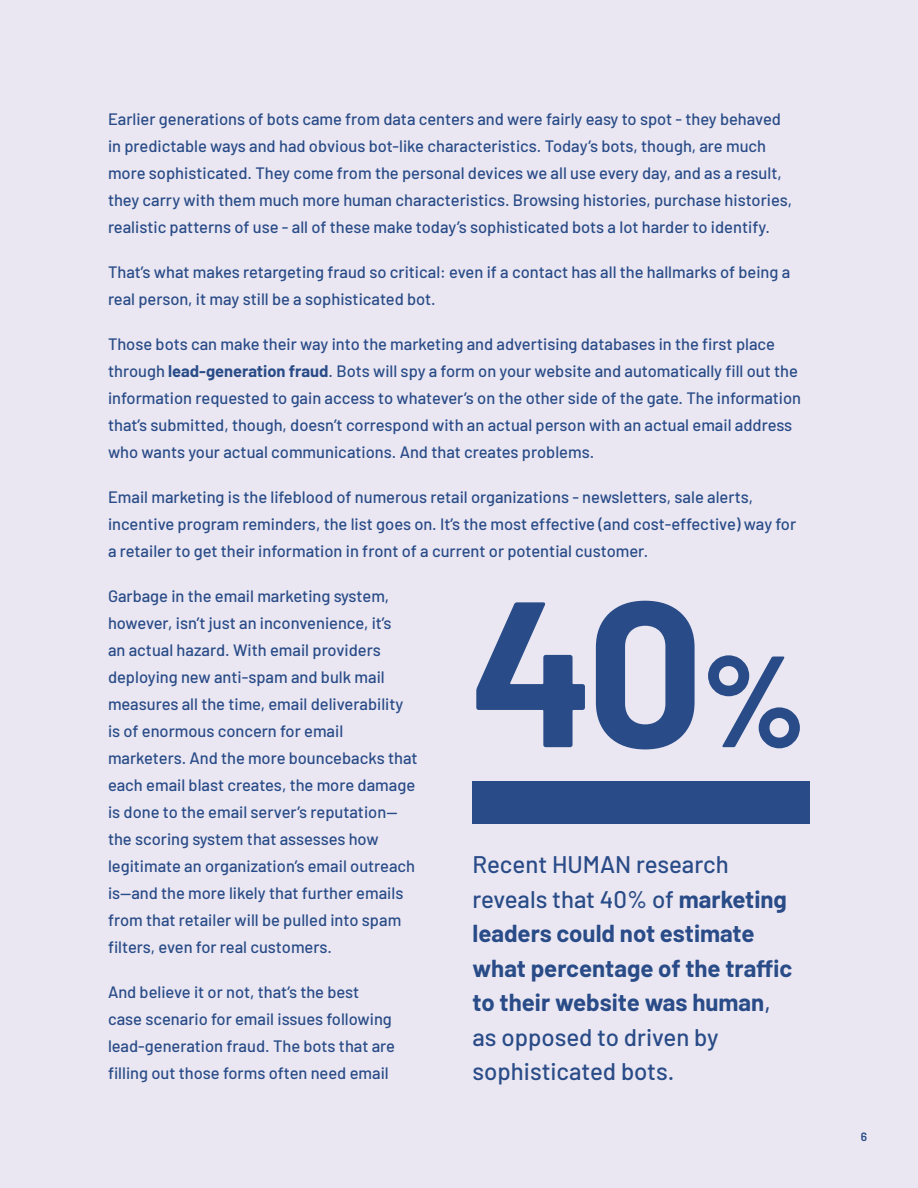
<style>
.page{position:relative;width:918px;height:1188px;background:#eae7f2}
.page>*{position:absolute;margin:0;border:0;box-sizing:border-box;transform-origin:0 0}
.Body{font:700 206.85px "Barlow";color:#294b87}
.Stats_Body{font:700 24px/34.5px "Barlow";color:#294b87}
.Body-2{font:500 16.5px/27px "Barlow";color:#294b87}
.t1{font:600 12px "Barlow";color:#294b87}
.s1{font-weight:700}
.s2{font-size:129.45px}
.s3{font-weight:500}
</style>
<div class="page">
<div style="left:472px;top:781px;width:338px;height:42px;background:#294b87"></div>
<p class="Body-2" style="left:108px;top:104px;width:686px">Earlier generations of bots came from data centers and were fairly easy to spot - they behaved in predictable ways and had obvious bot-like characteristics. Today’s bots, though, are much more sophisticated. They come from the personal devices we all use every day, and as a result, they carry with them much more human characteristics. Browsing histories, purchase histories, realistic patterns of use - all of these make today’s sophisticated bots a lot harder to identify.</p>
<p class="Body-2" style="left:108px;top:257px;width:684px">That’s what makes retargeting fraud so critical: even if a contact has all the hallmarks of being a real person, it may still be a sophisticated bot.</p>
<p class="Body-2" style="left:108px;top:329px;width:695px">Those bots can make their way into the marketing and advertising databases in the first place through <span class="s1">lead-generation fraud</span>. Bots will spy a form on your website and automatically fill out the information requested to gain access to whatever’s on the other side of the gate. The information that’s submitted, though, doesn’t correspond with an actual person with an actual email address who wants your actual communications. And that creates problems.</p>
<p class="Body-2" style="left:108px;top:482px;width:690px">Email marketing is the lifeblood of numerous retail organizations - newsletters, sale alerts, incentive program reminders, the list goes on. It’s the most effective (and cost-effective) way for a retailer to get their information in front of a current or potential customer.</p>
<p class="Body-2" style="left:108px;top:581px;width:311px">Garbage in the email marketing system, however, isn’t just an inconvenience, it’s<br>an actual hazard. With email providers deploying new anti-spam and bulk mail measures all the time, email deliverability is of enormous concern for email marketers. And the more bouncebacks that each email blast creates, the more damage is done to the email server’s reputation— the scoring system that assesses how legitimate an organization’s email outreach is—and the more likely that further emails from that retailer will be pulled into spam filters, even for real customers.</p>
<p class="Body-2" style="left:108px;top:977px;width:289px">And believe it or not, that’s the best case scenario for email issues following lead-generation fraud. The bots that are filling out those forms often need email</p>
<p class="Body" style="left:470px;top:520px;width:339px">40<span class="s2">%</span></p>
<p class="Stats_Body" style="left:472px;top:845px;width:321px"><span class="s3">Recent HUMAN research reveals that 40% of</span> marketing leaders could not estimate what percentage of the traffic to their website was human<span class="s3">, as opposed to driven by sophisticated bots.</span></p>
<p class="t1" style="left:861px;top:1127px;width:8px">6</p>
</div>
